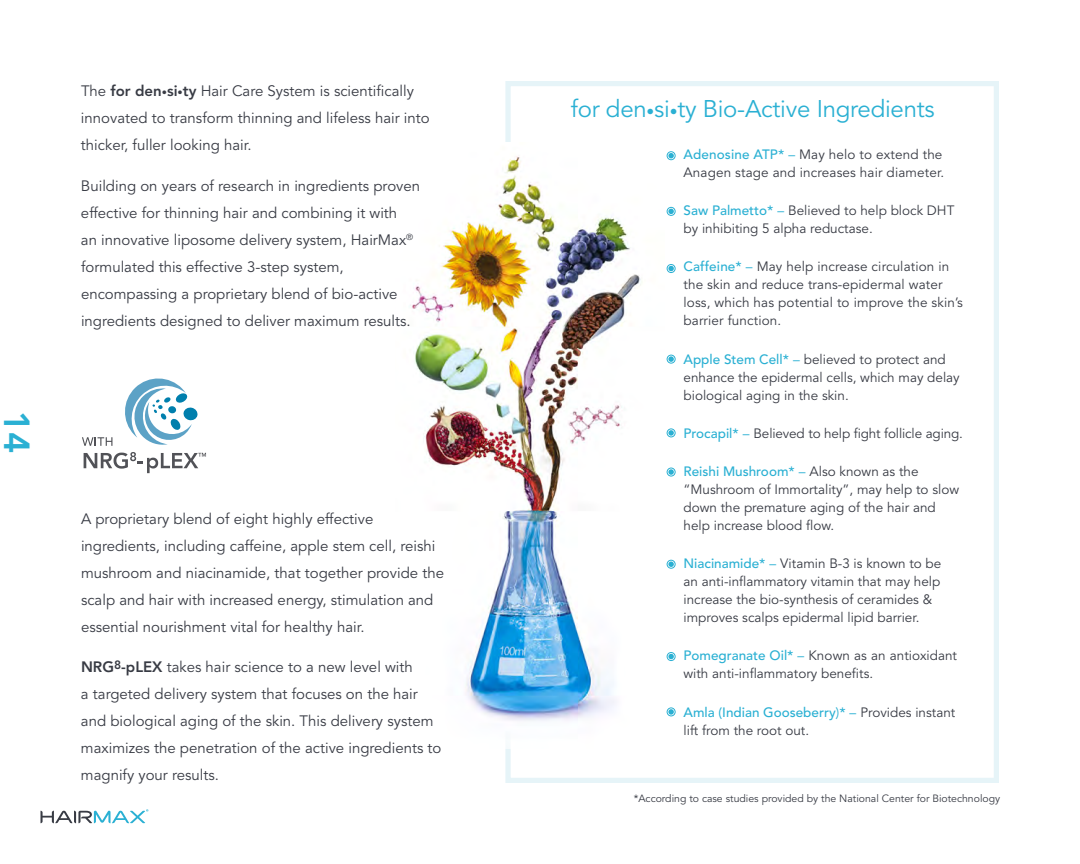
<style>
.page{position:relative;width:1080px;height:864px;background:#fff}
.page>*{position:absolute;margin:0;border:0;box-sizing:border-box;transform-origin:0 0}
.t1{font:800 36px "Avenir";color:#2ab0d3}
.t2{font:24px "Avenir";letter-spacing:-.01em;color:#2ab0d3}
.t3{font:15px/27px "Avenir";color:#383b44}
.t4{font:13.5px/18px "Avenir";color:#383b44}
.t5{font:10.5px "Avenir";color:#383b44}
.s1{font-weight:800}
.s2{font-weight:800;font-size:10.5px}
.s3{font-size:15.6px}
.s4{font-weight:500;color:#2ab0d3}
.s5{color:#2ab0d3}
</style>
<div class="page">
<svg style="left:41px;top:809px;width:107px;height:15px"></svg>
<div style="left:505px;top:81px;width:494px;height:702px;border:5px solid #e6f4f8"></div>
<img style="left:409px;top:142px;width:232px;height:606px">
<div style="left:667px;top:151px;width:9px;height:9px;border:1px solid #2ab0d3;border-radius:50%"></div>
<svg style="left:668px;top:153px;width:6px;height:5px"></svg>
<div style="left:667px;top:355px;width:9px;height:9px;border:1px solid #2ab0d3;border-radius:50%"></div>
<svg style="left:668px;top:356px;width:6px;height:6px"></svg>
<div style="left:667px;top:264px;width:9px;height:9px;border:1px solid #2ab0d3;border-radius:50%"></div>
<svg style="left:668px;top:266px;width:6px;height:5px"></svg>
<div style="left:667px;top:429px;width:9px;height:8px;border:1px solid #2ab0d3;border-radius:50%"></div>
<svg style="left:668px;top:430px;width:6px;height:6px"></svg>
<div style="left:667px;top:468px;width:9px;height:8px;border:1px solid #2ab0d3;border-radius:50%"></div>
<svg style="left:668px;top:469px;width:6px;height:6px"></svg>
<div style="left:667px;top:560px;width:9px;height:9px;border:1px solid #2ab0d3;border-radius:50%"></div>
<svg style="left:668px;top:562px;width:6px;height:5px"></svg>
<div style="left:667px;top:652px;width:9px;height:9px;border:1px solid #2ab0d3;border-radius:50%"></div>
<svg style="left:668px;top:654px;width:6px;height:5px"></svg>
<div style="left:667px;top:207px;width:9px;height:9px;border:1px solid #2ab0d3;border-radius:50%"></div>
<svg style="left:668px;top:209px;width:6px;height:5px"></svg>
<div style="left:667px;top:708px;width:9px;height:8px;border:1px solid #2ab0d3;border-radius:50%"></div>
<svg style="left:668px;top:709px;width:6px;height:6px"></svg>
<svg style="left:82px;top:437px;width:30px;height:9px"></svg>
<svg style="left:84px;top:452px;width:122px;height:21px"></svg>
<svg style="left:125px;top:378px;width:73px;height:67px"></svg>
<h1 class="t1" style="left:50px;top:411px;width:44px;rotate:90deg">14</h1>
<p class="t3" style="left:81px;top:78px;width:350px">The <span class="s1">for den</span><span class="s2">•</span><span class="s1">si</span><span class="s2">•</span><span class="s1">ty</span> Hair Care System is scientifically innovated to transform thinning and lifeless hair into thicker, fuller looking hair.</p>
<p class="t3" style="left:81px;top:172px;width:341px">Building on years of research in ingredients proven effective for thinning hair and combining it with<br>an innovative liposome delivery system, HairMax<sup>® </sup>formulated this effective 3-step system, encompassing a proprietary blend of bio-active ingredients designed to deliver maximum results.</p>
<p class="t3" style="left:81px;top:505px;width:365px">A proprietary blend of eight highly effective ingredients, including caffeine, apple stem cell, reishi mushroom and niacinamide, that together provide the scalp and hair with increased energy, stimulation and essential nourishment vital for healthy hair.</p>
<p class="t3" style="left:81px;top:654px;width:362px"><span class="s1">NRG</span><sup>8</sup><span class="s1">-pLEX</span> takes hair science to a new level with<br>a targeted delivery system that focuses on the hair and biological aging of the skin. This delivery system maximizes the penetration of the active ingredients to magnify your results.</p>
<h2 class="t2" style="left:571px;top:94px;width:365px">for den<span class="s3">•</span>si<span class="s3">•</span>ty Bio-Active Ingredients</h2>
<p class="t4" style="left:684px;top:145px;width:262px"><span class="s4">Adenosine ATP*</span> <span class="s5">–</span> May helo to extend the<br>Anagen stage and increases hair diameter.</p>
<p class="t4" style="left:684px;top:202px;width:272px"><span class="s4">Saw Palmetto*</span> <span class="s5">–</span> Believed to help block DHT by inhibiting 5 alpha reductase.</p>
<p class="t4" style="left:684px;top:258px;width:281px"><span class="s4">Caffeine*</span> <span class="s5">–</span> May help increase circulation in the skin and reduce trans-epidermal water loss, which has potential to improve the skin’s barrier function.</p>
<p class="t4" style="left:684px;top:350px;width:278px"><span class="s4">Apple Stem Cell*</span> <span class="s5">–</span> believed to protect and enhance the epidermal cells, which may delay biological aging in the skin.</p>
<p class="t4" style="left:684px;top:424px;width:281px"><span class="s4">Procapil*</span> <span class="s5">–</span> Believed to help fight follicle aging.</p>
<p class="t4" style="left:684px;top:463px;width:277px"><span class="s4">Reishi Mushroom*</span> <span class="s5">–</span> Also known as the “Mushroom of Immortality”, may help to slow down the premature aging of the hair and help increase blood flow.</p>
<p class="t4" style="left:684px;top:555px;width:259px"><span class="s4">Niacinamide*</span> <span class="s5">–</span> Vitamin B-3 is known to be an anti-inflammatory vitamin that may help increase the bio-synthesis of ceramides &amp; improves scalps epidermal lipid barrier.</p>
<p class="t4" style="left:684px;top:647px;width:275px"><span class="s4">Pomegranate Oil*</span> <span class="s5">–</span> Known as an antioxidant with anti-inflammatory benefits.</p>
<p class="t4" style="left:684px;top:703px;width:273px"><span class="s4">Amla (Indian Gooseberry</span><span class="s5">)</span><span class="s4">*</span> <span class="s5">–</span> Provides instant lift from the root out.</p>
<p class="t5" style="left:634px;top:792px;width:368px">*According to case studies provided by the National Center for Biotechnology</p>
</div>
